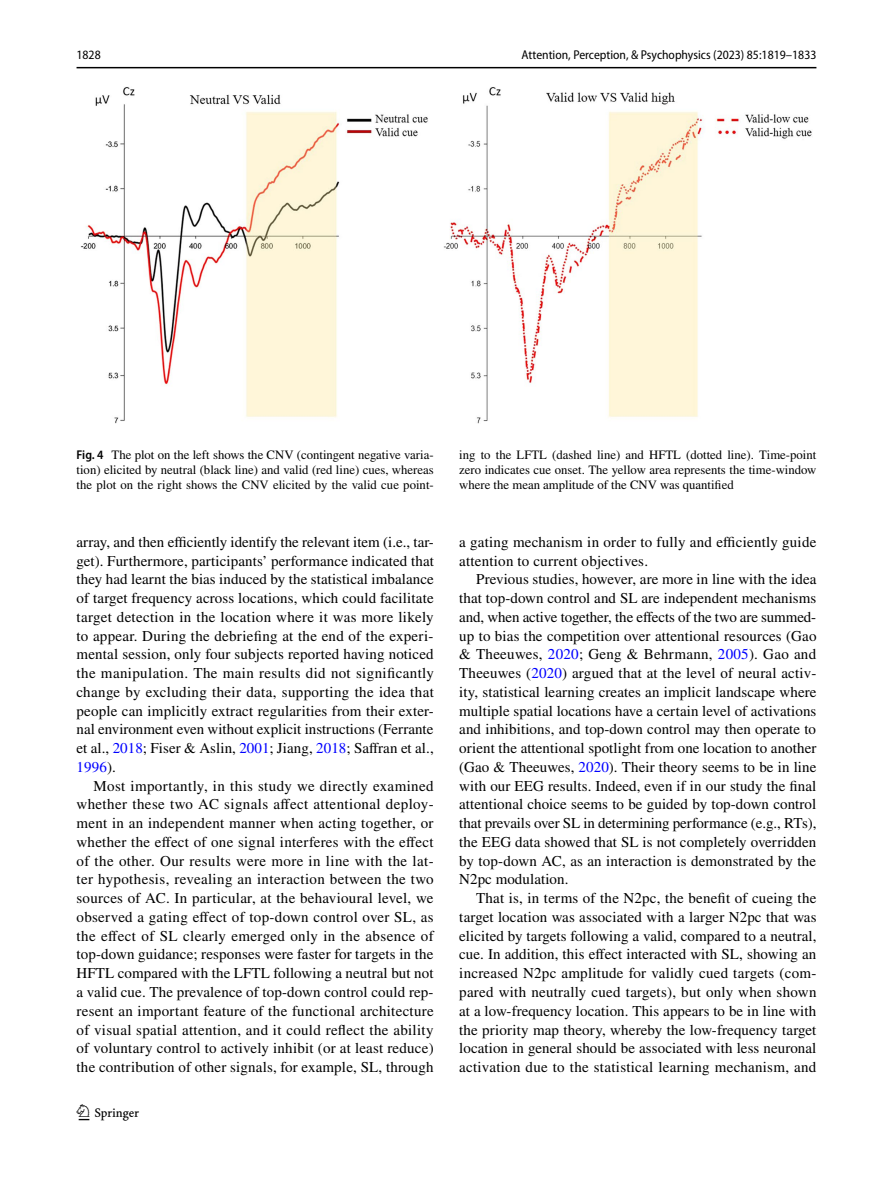
<style>
.page{position:relative;width:893px;height:1187px;background:#fff}
.page>*{position:absolute;margin:0;border:0;box-sizing:border-box;transform-origin:0 0}
.t1{font:22.5px "Springnew Regular 2";color:#000}
.t2{font:15px/18.8px "STIX";letter-spacing:.01em;color:#000;text-align:justify}
.t3{font:12.75px/15px "STIX";color:#000;text-align:justify}
.t4{font:semi-condensed 12.75px "Myriad Pro";color:#000}
.s1{font-family:"Myriad Pro";font-weight:600;font-stretch:semi-condensed}
.s2{color:#00f}
</style>
<div class="page">
<hr style="left:77px;top:67px;width:739px;height:1px;background:#000">
<img style="left:81px;top:87px;width:731px;height:337px">
<p class="t4" style="left:77px;top:48px;width:26px">1828</p>
<p class="t4" style="left:522px;top:48px;width:296px">Attention, Perception, &amp; Psychophysics (2023) 85:1819–1833</p>
<p class="t3" style="left:77px;top:448px;width:359px"><span class="s1">Fig. 4</span> The plot on the left shows the CNV (contingent negative varia&shy;tion) elicited by neutral (black line) and valid (red line) cues, whereas the plot on the right shows the CNV elicited by the valid cue point-</p>
<p class="t3" style="left:459px;top:448px;width:359px">ing to the LFTL (dashed line) and HFTL (dotted line). Time-point zero indicates cue onset. The yellow area represents the time-window where the mean amplitude of the CNV was quantified</p>
<p class="t2" style="left:77px;top:533px;width:359px">array, and then efficiently identify the relevant item (i.e., tar&shy;get). Furthermore, participants’ performance indicated that they had learnt the bias induced by the statistical imbalance of target frequency across locations, which could facilitate target detection in the location where it was more likely to appear. During the debriefing at the end of the experi&shy;mental session, only four subjects reported having noticed the manipulation. The main results did not significantly change by excluding their data, supporting the idea that people can implicitly extract regularities from their exter&shy;nal environment even without explicit instructions (Ferrante et al., <span class="s2">2018</span>; Fiser &amp; Aslin, <span class="s2">2001</span>; Jiang, <span class="s2">2018</span>; Saffran et al., <span class="s2">1996</span>).</p>
<p class="t2" style="left:77px;top:777px;width:359px;text-indent:17px">Most importantly, in this study we directly examined whether these two AC signals affect attentional deploy&shy;ment in an independent manner when acting together, or whether the effect of one signal interferes with the effect of the other. Our results were more in line with the lat&shy;ter hypothesis, revealing an interaction between the two sources of AC. In particular, at the behavioural level, we observed a gating effect of top-down control over SL, as the effect of SL clearly emerged only in the absence of top-down guidance; responses were faster for targets in the HFTL compared with the LFTL following a neutral but not a valid cue. The prevalence of top-down control could rep&shy;resent an important feature of the functional architecture of visual spatial attention, and it could reflect the ability of voluntary control to actively inhibit (or at least reduce) the contribution of other signals, for example, SL, through</p>
<h1 class="t1" style="left:79px;top:1104px;width:62px">1 3</h1>
<p class="t2" style="left:459px;top:533px;width:359px">a gating mechanism in order to fully and efficiently guide attention to current objectives.</p>
<p class="t2" style="left:459px;top:571px;width:359px;text-indent:17px">Previous studies, however, are more in line with the idea that top-down control and SL are independent mechanisms and, when active together, the effects of the two are summed&shy;up to bias the competition over attentional resources (Gao &amp; Theeuwes, <span class="s2">2020</span>; Geng &amp; Behrmann, <span class="s2">2005</span>). Gao and Theeuwes (<span class="s2">2020</span>) argued that at the level of neural activ&shy;ity, statistical learning creates an implicit landscape where multiple spatial locations have a certain level of activations and inhibitions, and top-down control may then operate to orient the attentional spotlight from one location to another (Gao &amp; Theeuwes, <span class="s2">2020</span>). Their theory seems to be in line with our EEG results. Indeed, even if in our study the final attentional choice seems to be guided by top-down control that prevails over SL in determining performance (e.g., RTs), the EEG data showed that SL is not completely overridden by top-down AC, as an interaction is demonstrated by the N2pc modulation.</p>
<p class="t2" style="left:459px;top:889px;width:359px;text-indent:17px">That is, in terms of the N2pc, the benefit of cueing the target location was associated with a larger N2pc that was elicited by targets following a valid, compared to a neutral, cue. In addition, this effect interacted with SL, showing an increased N2pc amplitude for validly cued targets (com&shy;pared with neutrally cued targets), but only when shown at a low-frequency location. This appears to be in line with the priority map theory, whereby the low-frequency target location in general should be associated with less neuronal activation due to the statistical learning mechanism, and</p>
</div>
